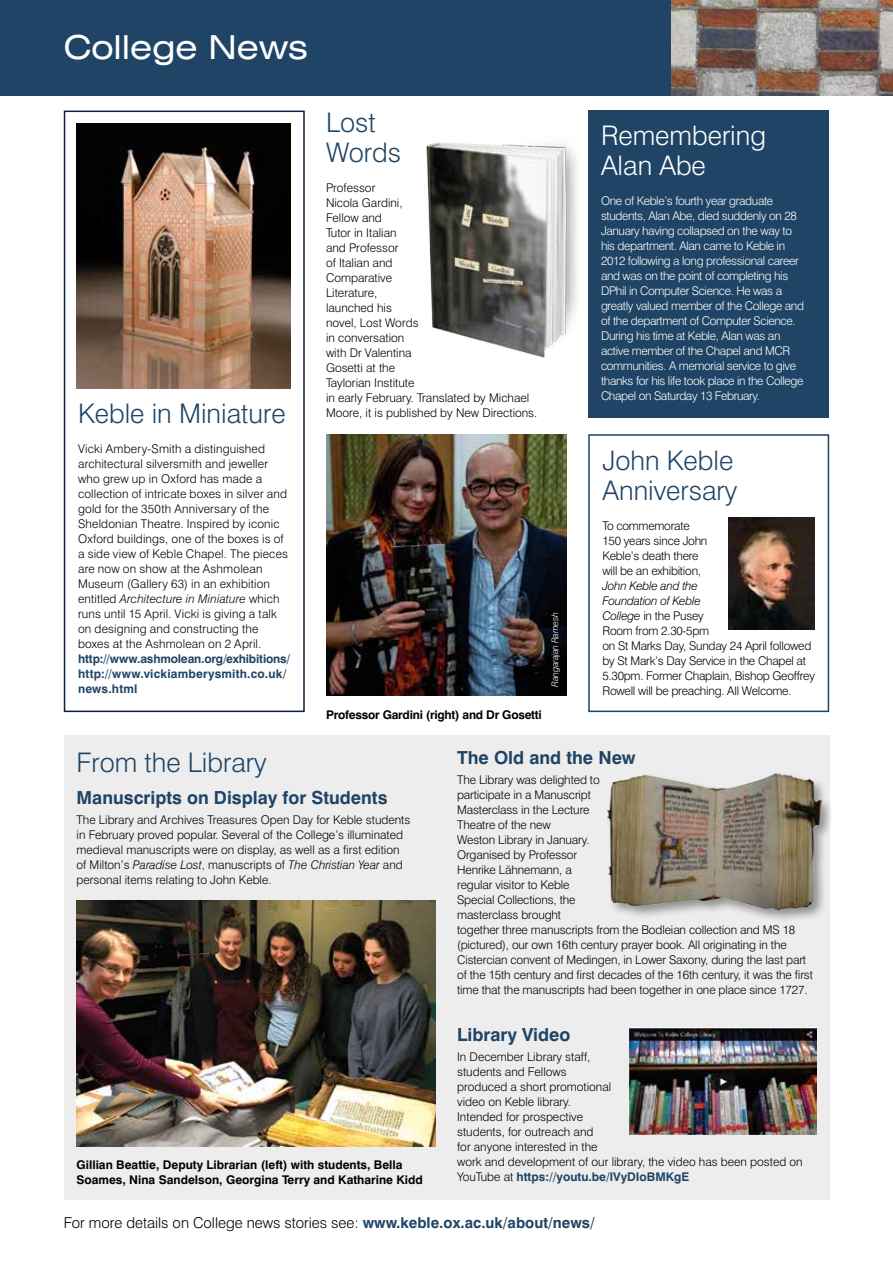
<style>
.page{position:relative;width:893px;height:1263px;background:#fff}
.page>*{position:absolute;margin:0;border:0;box-sizing:border-box;transform-origin:0 0}
.t1{font:expanded 33px "Swiss 721 BT";color:#fff}
.t2{font:300 27px/30px "Swiss 721 BT";color:#1f4465}
.t3{font:300 27px/30px "Swiss 721 BT";color:#fff}
.t4{font:700 18px "Swiss 721 BT";color:#1f4465}
.t5{font:300 15px "Swiss 721 BT";color:#000}
.t6{font:300 12px/15px "Swiss 721 BT";color:#000}
.t7{font:300 12px/15px "Swiss 721 BT";letter-spacing:-.03em;color:#fff}
.t8{font:300 12px/15px "Swiss 721 BT";letter-spacing:-.02em;color:#000}
.t9{font:700 12px/15px "Swiss 721 BT";color:#000}
.t10{font:700 12px/15px "Swiss 721 BT";letter-spacing:.015em;color:#1f4465}
.t11{font:700 12px "Swiss 721 BT";letter-spacing:-.02em;color:#000}
.t12{font:italic 300 9px "Swiss 721 BT";letter-spacing:-.025em;color:#fff}
.s1{font-style:italic}
.s2{font-weight:700;color:#1f4465}
</style>
<div class="page">
<div style="left:0;top:0;width:893px;height:96px;background:#1f4465"></div>
<img style="left:672px;top:0;width:221px;height:96px">
<div style="left:588px;top:111px;width:241px;height:307px;background:#1f4465"></div>
<div style="left:64px;top:111px;width:241px;height:601px;border:2px solid #0d1e46"></div>
<div style="left:64px;top:735px;width:765px;height:464px;background:#ededed"></div>
<img style="left:628px;top:1027px;width:188px;height:107px">
<div style="left:605px;top:771px;width:229px;height:153px;background:#000;opacity:.4"></div>
<img style="left:605px;top:771px;width:216px;height:141px">
<img style="left:77px;top:900px;width:359px;height:246px">
<img style="left:326px;top:434px;width:241px;height:262px">
<img style="left:76px;top:123px;width:214px;height:266px">
<img style="left:426px;top:142px;width:151px;height:216px">
<div style="left:588px;top:434px;width:241px;height:278px;border:2px solid #1f4465"></div>
<img style="left:729px;top:518px;width:86px;height:111px">
<h1 class="t1" style="left:64px;top:28px;width:245px">College News</h1>
<h2 class="t2" style="left:78px;top:398px;width:209px">Keble in Miniature</h2>
<p class="t6" style="left:78px;top:441px;width:212px">Vicki Ambery-Smith a distinguished architectural silversmith and jeweller who grew up in Oxford has made a collection of intricate boxes in silver and gold for the 350th Anniversary of the Sheldonian Theatre. Inspired by iconic Oxford buildings, one of the boxes is of a side view of Keble Chapel. The pieces are now on show at the Ashmolean Museum (Gallery 63) in an exhibition entitled <span class="s1">Architecture in Miniature</span> which runs until 15 April. Vicki is giving a talk on designing and constructing the boxes at the Ashmolean on 2 April.</p>
<p class="t10" style="left:78px;top:651px;width:214px">http://www.ashmolean.org/exhibitions/ http://www.vickiamberysmith.co.uk/ news.html</p>
<h2 class="t2" style="left:326px;top:107px;width:76px">Lost<br>Words</h2>
<p class="t6" style="left:326px;top:180px;width:213px">Professor<br>Nicola Gardini,<br>Fellow and<br>Tutor in Italian<br>and Professor<br>of Italian and<br>Comparative<br>Literature,<br>launched his<br>novel, Lost Words<br>in conversation<br>with Dr Valentina<br>Gosetti at the<br>Taylorian Institute<br>in early February. Translated by Michael<br>Moore, it is published by New Directions.</p>
<p class="t11" style="left:326px;top:707px;width:217px">Professor Gardini (right) and Dr Gosetti</p>
<p class="t12" style="left:550px;top:687px;width:76px;rotate:-90deg">Rangarajan Ramesh</p>
<h2 class="t3" style="left:601px;top:120px;width:167px">Remembering<br>Alan Abe</h2>
<p class="t7" style="left:601px;top:193px;width:205px">One of Keble’s fourth year graduate students, Alan Abe, died suddenly on 28<br>January having collapsed on the way to his department. Alan came to Keble in 2012 following a long professional career and was on the point of completing his DPhil in Computer Science. He was a greatly valued member of the College and of the department of Computer Science.<br>During his time at Keble, Alan was an active member of the Chapel and MCR communities. A memorial service to give thanks for his life took place in the College Chapel on Saturday 13 February.</p>
<h2 class="t2" style="left:602px;top:445px;width:136px">John Keble<br>Anniversary</h2>
<p class="t8" style="left:602px;top:518px;width:106px">To commemorate<br>150 years since John<br>Keble’s death there will be an exhibition,</p>
<p class="t8" style="left:602px;top:578px;width:214px"><span class="s1">John Keble and the<br>Foundation of Keble<br>College</span> in the Pusey<br>Room from 2.30-5pm<br>on St Marks Day, Sunday 24 April followed by St Mark’s Day Service in the Chapel at<br>5.30pm. Former Chaplain, Bishop Geoffrey<br>Rowell will be preaching. All Welcome.</p>
<h2 class="t2" style="left:77px;top:747px;width:192px">From the Library</h2>
<h3 class="t4" style="left:77px;top:787px;width:312px">Manuscripts on Display for Students</h3>
<p class="t6" style="left:77px;top:812px;width:335px">The Library and Archives Treasures Open Day for Keble students in February proved popular. Several of the College’s illuminated medieval manuscripts were on display, as well as a first edition of Milton’s <span class="s1">Paradise Lost</span>, manuscripts of <span class="s1">The Christian Year</span> and personal items relating to John Keble.</p>
<p class="t9" style="left:77px;top:1157px;width:348px">Gillian Beattie, Deputy Librarian (left) with students, Bella<br>Soames, Nina Sandelson, Georgina Terry and Katharine Kidd</p>
<h3 class="t4" style="left:457px;top:747px;width:180px">The Old and the New</h3>
<p class="t6" style="left:457px;top:772px;width:357px">The Library was delighted to<br>participate in a Manuscript<br>Masterclass in the Lecture<br>Theatre of the new<br>Weston Library in January.<br>Organised by Professor<br>Henrike Lähnemann, a<br>regular visitor to Keble<br>Special Collections, the<br>masterclass brought<br>together three manuscripts from the Bodleian collection and MS 18 (pictured), our own 16th century prayer book. All originating in the Cistercian convent of Medingen, in Lower Saxony, during the last part of the 15th century and first decades of the 16th century, it was the first time that the manuscripts had been together in one place since 1727.</p>
<h3 class="t4" style="left:457px;top:1024px;width:115px">Library Video</h3>
<p class="t6" style="left:457px;top:1049px;width:347px">In December Library staff,<br>students and Fellows<br>produced a short promotional<br>video on Keble library.<br>Intended for prospective<br>students, for outreach and<br>for anyone interested in the<br>work and development of our library, the video has been posted on<br>YouTube at <span class="s2">https://youtu.be/lVyDIoBMKgE</span></p>
<p class="t5" style="left:64px;top:1214px;width:532px">For more details on College news stories see: <span class="s2">www.keble.ox.ac.uk/about/news/</span></p>
</div>
